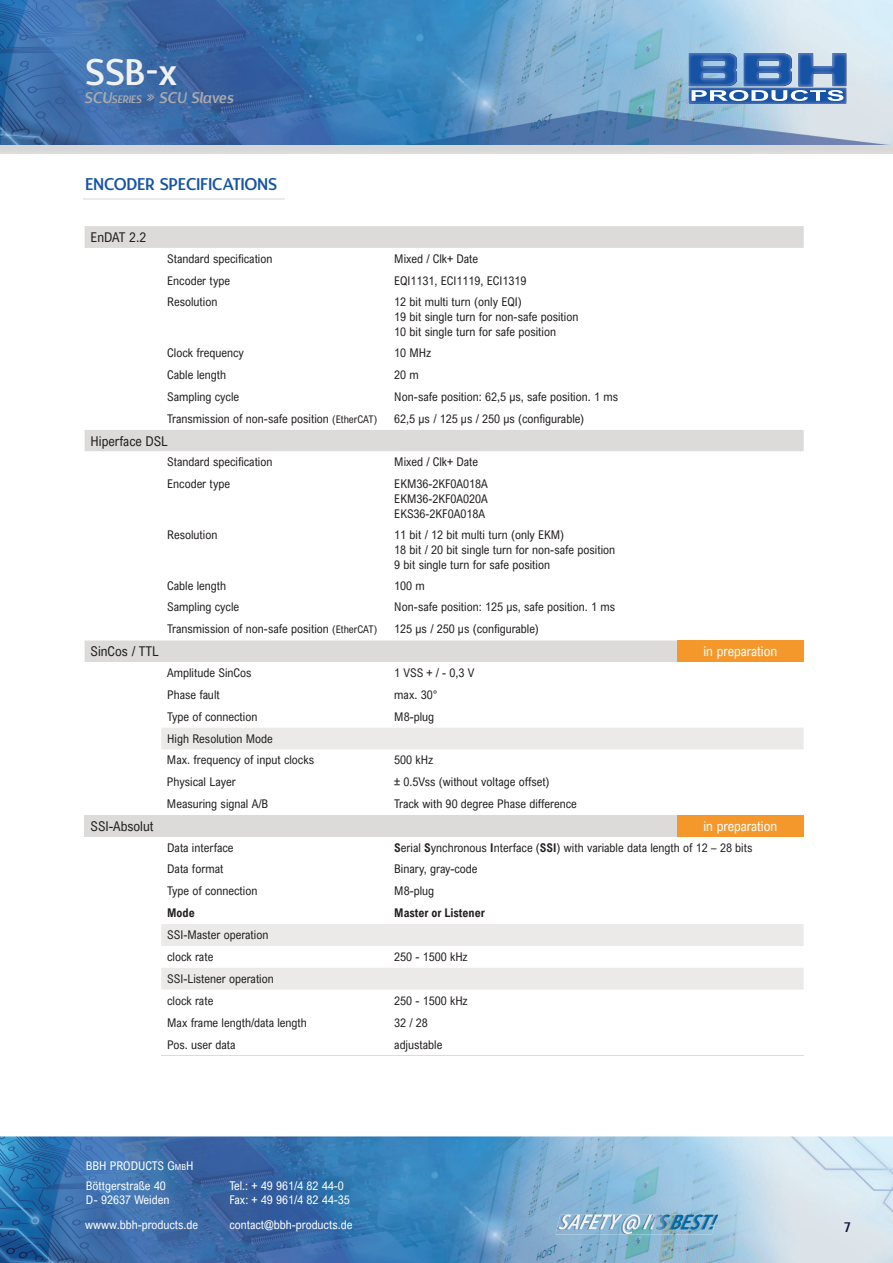
<style>
.page{position:relative;width:893px;height:1263px;background:#fff}
.page>*{position:absolute;margin:0;border:0;box-sizing:border-box;transform-origin:0 0}
.t1{font:36px "Designosaur";color:#eff0f0}
.t2{font:italic 500 22.5px "Depot New Condensed";color:#fff}
.t3{font:16.5px "Designosaur";color:#1654a3}
.t4{font:italic 15px "Designosaur";color:#ababab}
.t5{font:13.5px "Arial Nova Cond";color:#231f20}
.t6{font:13.5px "Arial Nova Cond";color:#fff}
.t7{font:13.5px "Designosaur";color:#0b183b}
.t8{font:12px/15px "Arial Nova Cond";color:#231f20}
.t9{font:12px/14.4px "Arial Nova Cond";color:#fff}
.t10{font:700 12px "Arial Nova Cond";color:#231f20}
.s1{font-size:10.5px}
.s2{font-weight:700}
.s3{font-style:inherit}
.s4{font-size:8.4px}
</style>
<div class="page">
<img style="left:0;top:0;width:893px;height:153px">
<img style="left:0;top:1136px;width:893px;height:127px">
<img style="left:555px;top:1215px;width:162px;height:19px">
<hr style="left:84px;top:198px;width:201px;height:2px;background:#ebeae9">
<svg style="left:689px;top:53px;width:157px;height:51px;background:#5c85bd"></svg>
<div style="left:85px;top:226px;width:719px;height:22px;background:#dcdbda"></div>
<svg style="left:85px;top:430px;width:719px;height:560px"></svg>
<div style="left:677px;top:640px;width:127px;height:22px;background:#f5982c"></div>
<svg style="left:161px;top:728px;width:643px;height:218px"></svg>
<div style="left:85px;top:815px;width:592px;height:22px;background:#dcdbda"></div>
<div style="left:677px;top:815px;width:127px;height:22px;background:#f5982c"></div>
<div style="left:161px;top:968px;width:643px;height:21px;background:#ebeae9"></div>
<hr style="left:161px;top:1055px;width:227px;height:1px;background:#dcdbda">
<hr style="left:388px;top:1055px;width:289px;height:1px;background:#dcdbda">
<hr style="left:677px;top:1055px;width:127px;height:1px;background:#dcdbda">
<h1 class="t1" style="left:85px;top:42px;width:93px">SSB-x</h1>
<p class="t4" style="left:84px;top:85px;width:151px">SCU<span class="s1">SERIES</span> » SCU Slaves</p>
<h3 class="t3" style="left:85px;top:171px;width:193px">ENCODER SPECIFICATIONS</h3>
<p class="t5" style="left:91px;top:229px;width:57px">EnDAT 2.2</p>
<p class="t8" style="left:167px;top:251px;width:107px">Standard specification</p>
<p class="t8" style="left:394px;top:251px;width:85px">Mixed / Clk+ Date</p>
<p class="t8" style="left:167px;top:273px;width:64px">Encoder type</p>
<p class="t8" style="left:394px;top:273px;width:134px">EQI1131, ECI1119, ECI1319</p>
<p class="t8" style="left:167px;top:294px;width:52px">Resolution</p>
<p class="t8" style="left:394px;top:294px;width:186px">12 bit multi turn (only EQI)<br>19 bit single turn for non-safe position<br>10 bit single turn for safe position</p>
<p class="t8" style="left:167px;top:345px;width:78px">Clock frequency</p>
<p class="t8" style="left:394px;top:345px;width:38px">10 MHz</p>
<p class="t8" style="left:167px;top:367px;width:60px">Cable length</p>
<p class="t8" style="left:394px;top:367px;width:26px">20 m</p>
<p class="t8" style="left:167px;top:389px;width:73px">Sampling cycle</p>
<p class="t8" style="left:394px;top:389px;width:225px">Non-safe position: 62,5 μs, safe position. 1 ms</p>
<p class="t8" style="left:167px;top:411px;width:212px">Transmission of non-safe position <span class="s1">(EtherCAT)</span></p>
<p class="t8" style="left:394px;top:411px;width:191px">62,5 μs / 125 μs / 250 μs (configurable)</p>
<p class="t5" style="left:91px;top:432px;width:79px">Hiperface DSL</p>
<p class="t8" style="left:167px;top:454px;width:107px">Standard specification</p>
<p class="t8" style="left:394px;top:454px;width:85px">Mixed / Clk+ Date</p>
<p class="t8" style="left:167px;top:476px;width:64px">Encoder type</p>
<p class="t8" style="left:394px;top:476px;width:95px;text-align:justify">EKM36-2KF0A018A EKM36-2KF0A020A EKS36-2KF0A018A</p>
<p class="t8" style="left:167px;top:527px;width:52px">Resolution</p>
<p class="t8" style="left:394px;top:527px;width:222px">11 bit / 12 bit multi turn (only EKM)<br>18 bit / 20 bit single turn for non-safe position<br>9 bit single turn for safe position</p>
<p class="t8" style="left:167px;top:578px;width:60px">Cable length</p>
<p class="t8" style="left:394px;top:578px;width:32px">100 m</p>
<p class="t8" style="left:167px;top:599px;width:73px">Sampling cycle</p>
<p class="t8" style="left:394px;top:599px;width:222px">Non-safe position: 125 μs, safe position. 1 ms</p>
<p class="t8" style="left:167px;top:621px;width:212px">Transmission of non-safe position <span class="s1">(EtherCAT)</span></p>
<p class="t8" style="left:394px;top:621px;width:146px">125 μs / 250 μs (configurable)</p>
<p class="t5" style="left:91px;top:643px;width:70px">SinCos / TTL</p>
<p class="t6" style="left:703px;top:643px;width:75px">in preparation</p>
<p class="t8" style="left:167px;top:665px;width:86px">Amplitude SinCos</p>
<p class="t8" style="left:394px;top:665px;width:82px">1 VSS + / - 0,3 V</p>
<p class="t8" style="left:167px;top:687px;width:54px">Phase fault</p>
<p class="t8" style="left:394px;top:687px;width:45px">max. 30°</p>
<p class="t8" style="left:167px;top:708px;width:92px">Type of connection</p>
<p class="t8" style="left:394px;top:708px;width:41px">M8-plug</p>
<p class="t8" style="left:167px;top:731px;width:107px">High Resolution Mode</p>
<p class="t8" style="left:394px;top:749px;width:157px;line-height:21.9px">500 kHz<br>± 0.5Vss (without voltage offset)</p>
<p class="t8" style="left:167px;top:748px;width:149px;line-height:21.9px">Max. frequency of input clocks<br>Physical Layer<br>Measuring signal A/B</p>
<p class="t8" style="left:394px;top:796px;width:184px">Track with 90 degree Phase difference</p>
<p class="t5" style="left:91px;top:818px;width:64px">SSI-Absolut</p>
<p class="t6" style="left:703px;top:818px;width:75px">in preparation</p>
<p class="t8" style="left:167px;top:839px;width:68px">Data interface</p>
<p class="t8" style="left:394px;top:839px;width:360px"><span class="s2">S</span>erial <span class="s2">S</span>ynchronous <span class="s2">I</span>nterface (<span class="s2">SSI</span>) with variable data length of 12 – 28 bits</p>
<p class="t8" style="left:167px;top:861px;width:58px">Data format</p>
<p class="t8" style="left:394px;top:861px;width:85px">Binary, gray-code</p>
<p class="t8" style="left:167px;top:883px;width:92px">Type of connection</p>
<p class="t8" style="left:394px;top:883px;width:41px">M8-plug</p>
<p class="t10" style="left:167px;top:905px;width:29px">Mode</p>
<p class="t10" style="left:394px;top:905px;width:92px">Master or Listener</p>
<p class="t8" style="left:167px;top:924px;width:103px;line-height:21.9px">SSI-Master operation clock rate</p>
<p class="t8" style="left:394px;top:949px;width:75px">250 - 1500 kHz</p>
<p class="t8" style="left:167px;top:968px;width:108px;line-height:21.9px">SSI-Listener operation clock rate</p>
<p class="t8" style="left:394px;top:993px;width:75px">250 - 1500 kHz</p>
<p class="t8" style="left:167px;top:1015px;width:141px">Max frame length/data length</p>
<p class="t8" style="left:394px;top:1015px;width:35px">32 / 28</p>
<p class="t8" style="left:167px;top:1036px;width:70px">Pos. user data</p>
<p class="t8" style="left:394px;top:1036px;width:50px">adjustable</p>
<p class="t9" style="left:86px;top:1158px;width:109px"><span class="s3">BBH</span> PRODUCTS <span class="s3">G</span><span class="s4">MB</span><span class="s3">H</span></p>
<p class="t9" style="left:86px;top:1178px;width:85px">Böttgerstraße 40<br>D- 92637 Weiden</p>
<p class="t9" style="left:85px;top:1217px;width:115px">wwww.bbh-products.de</p>
<p class="t9" style="left:229px;top:1178px;width:122px">Tel.: + 49 961/4 82 44-0<br>Fax: + 49 961/4 82 44-35</p>
<p class="t9" style="left:229px;top:1217px;width:124px">contact@bbh-products.de</p>
<h2 class="t2" style="left:558px;top:1207px;width:165px">SAFETY@ ITSBEST!</h2>
<p class="t7" style="left:844px;top:1216px;width:8px">7</p>
</div>
